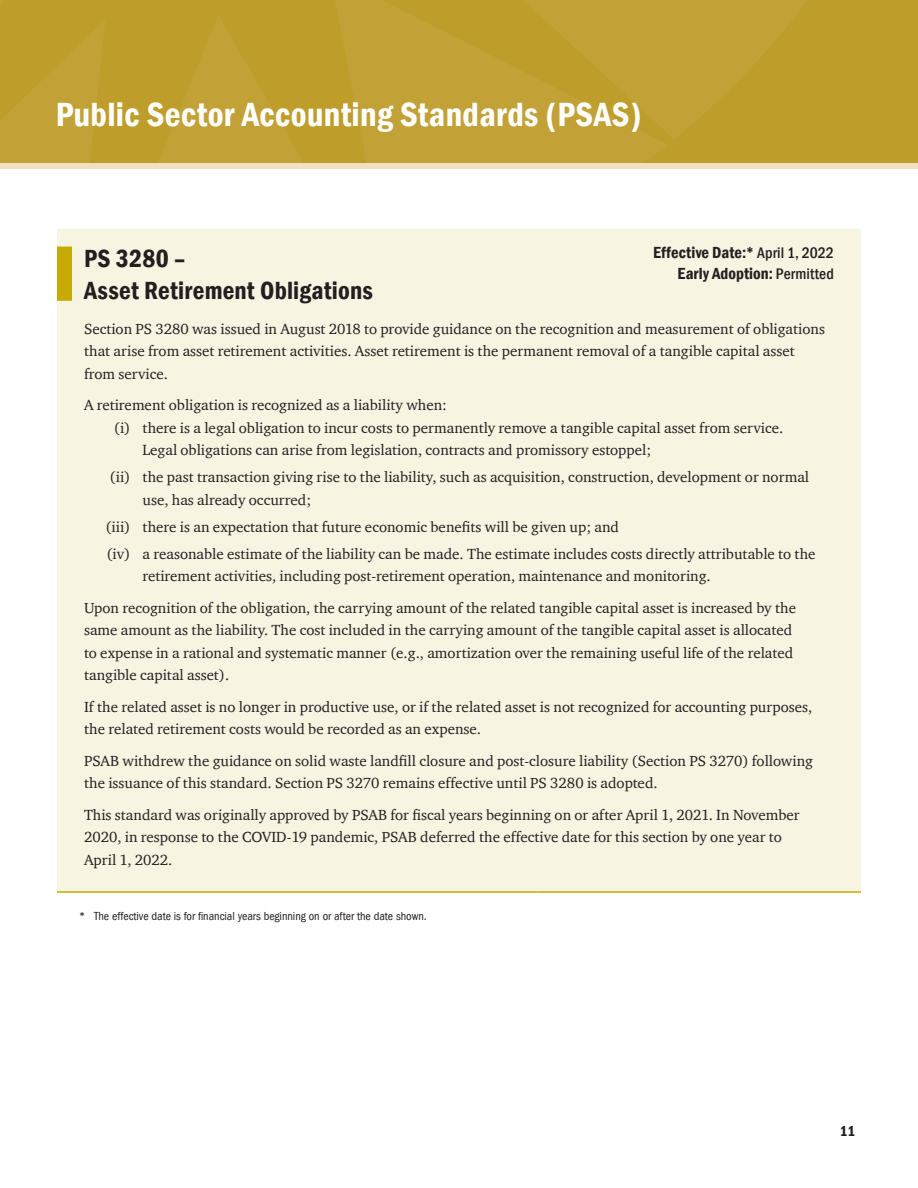
<style>
.page{position:relative;width:918px;height:1188px;background:#fff}
.page>*{position:absolute;margin:0;border:0;box-sizing:border-box;transform-origin:0 0}
.t1{font:600 condensed 34.5px "Franklin Gothic";letter-spacing:.01em;color:#fff}
.t2{font:600 condensed 25.5px/31.5px "Franklin Gothic";letter-spacing:.01em;color:#231f20}
.t3{font:600 condensed 16.5px/21px "Franklin Gothic";letter-spacing:.005em;color:#231f20;text-align:right}
.t4{font:15px/22.5px "Charter ITC";color:#231f20}
.t5{font:600 condensed 15px "Franklin Gothic";color:#231f20}
.t6{font:12px "Franklin Got Cd ITCTT";letter-spacing:-.005em;color:#231f20}
.s1{font-weight:500;font-size:15.75px}
</style>
<div class="page">
<svg style="left:0;top:0;width:918px;height:163px;background:#bf9e30"></svg>
<div style="left:0;top:163px;width:918px;height:5px;background:#f2e0c0"></div>
<div style="left:57px;top:229px;width:804px;height:662px;background:#f8f4e2"></div>
<hr style="left:57px;top:891px;width:481px;height:2px;background:#c5ab03">
<hr style="left:538px;top:891px;width:323px;height:2px;background:#c5ab03">
<div style="left:57px;top:247px;width:15px;height:54px;background:#c5ab03"></div>
<h1 class="t1" style="left:56px;top:91px;width:587px">Public Sector Accounting Standards (PSAS)</h1>
<h2 class="t2" style="left:84px;top:243px;width:290px">PS 3280 –<br>Asset Retirement Obligations</h2>
<p class="t3" style="left:653px;top:242px;width:182px">Effective Date:* <span class="s1">April 1, 2022<br></span>Early Adoption: <span class="s1">Permitted</span></p>
<p class="t4" style="left:84px;top:317px;width:743px">Section PS 3280 was issued in August 2018 to provide guidance on the recognition and measurement of obligations that arise from asset retirement activities. Asset retirement is the permanent removal of a tangible capital asset from service.</p>
<p class="t4" style="left:84px;top:394px;width:365px">A retirement obligation is recognized as a liability when:</p>
<p class="t4" style="left:114px;top:416px;width:671px">(i) there is a legal obligation to incur costs to permanently remove a tangible capital asset from service.</p>
<p class="t4" style="left:142px;top:439px;width:510px">Legal obligations can arise from legislation, contracts and promissory estoppel;</p>
<p class="t4" style="left:142px;top:466px;width:668px;text-indent:-33px">(ii) the past transaction giving rise to the liability, such as acquisition, construction, development or normal use, has already occurred;</p>
<p class="t4" style="left:105px;top:513px;width:712px;line-height:27px">(iii) there is an expectation that future economic benefits will be given up; and<br>(iv) a reasonable estimate of the liability can be made. The estimate includes costs directly attributable to the</p>
<p class="t4" style="left:84px;top:560px;width:714px;line-height:31.5px;text-indent:58px">retirement activities, including post-retirement operation, maintenance and monitoring.<br>Upon recognition of the obligation, the carrying amount of the related tangible capital asset is increased by the</p>
<p class="t4" style="left:84px;top:619px;width:711px;text-align:justify">same amount as the liability. The cost included in the carrying amount of the tangible capital asset is allocated to expense in a rational and systematic manner (e.g., amortization over the remaining useful life of the related tangible capital asset).</p>
<p class="t4" style="left:84px;top:695px;width:730px">If the related asset is no longer in productive use, or if the related asset is not recognized for accounting purposes, the related retirement costs would be recorded as an expense.</p>
<p class="t4" style="left:84px;top:749px;width:731px">PSAB withdrew the guidance on solid waste landfill closure and post-closure liability (Section PS 3270) following the issuance of this standard. Section PS 3270 remains effective until PS 3280 is adopted.</p>
<p class="t4" style="left:84px;top:803px;width:717px">This standard was originally approved by PSAB for fiscal years beginning on or after April 1, 2021. In November<br>2020, in response to the COVID-19 pandemic, PSAB deferred the effective date for this section by one year to<br>April 1, 2022.</p>
<p class="t6" style="left:79px;top:909px;width:349px">* The effective date is for financial years beginning on or after the date shown.</p>
<p class="t5" style="left:840px;top:1120px;width:17px">11</p>
</div>
